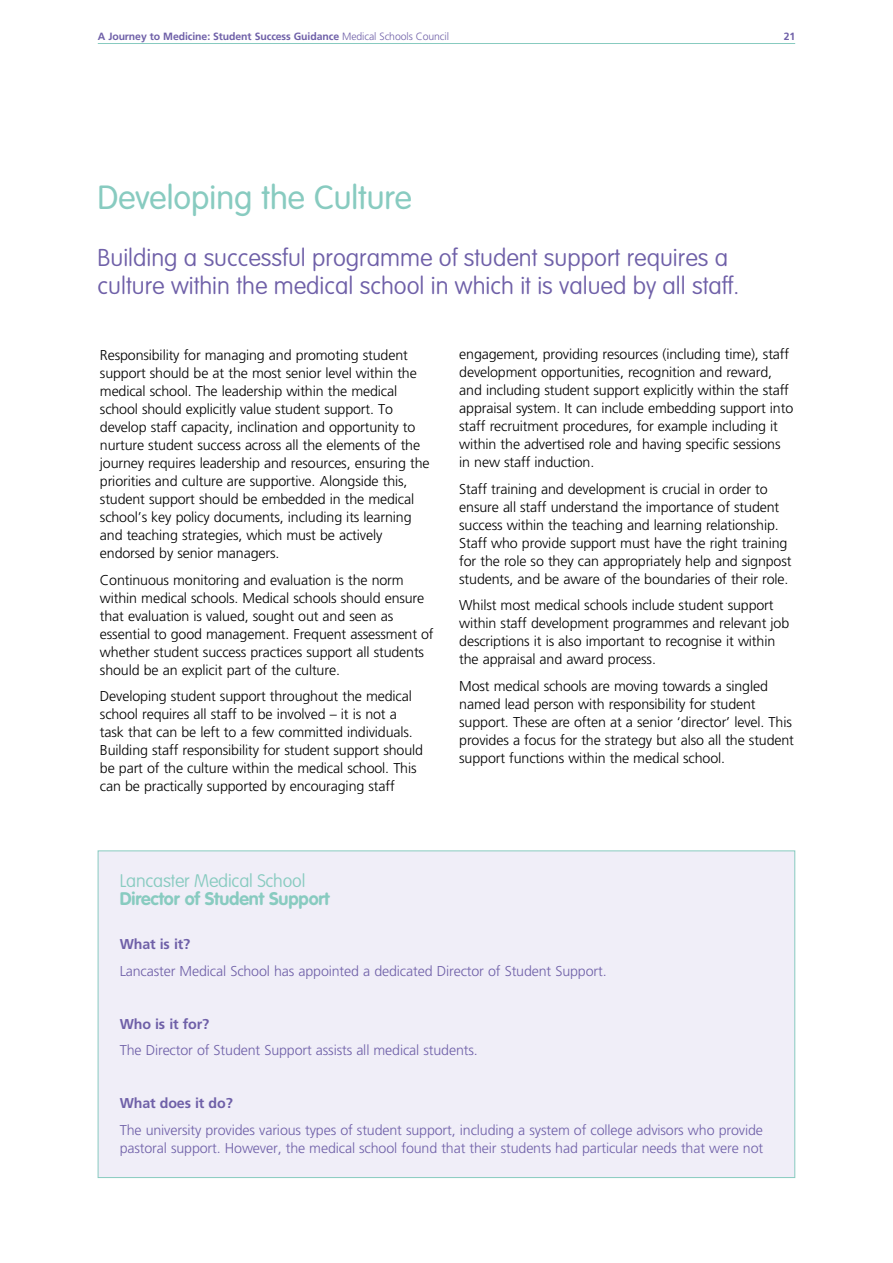
<style>
.page{position:relative;width:893px;height:1263px;background:#fff}
.page>*{position:absolute;margin:0;border:0;box-sizing:border-box;transform-origin:0 0}
.t1{font:300 33px "VAG Rounded";color:#88cbc0}
.t2{font:100 24px/28.5px "VAG Rounded";color:#6f60a8}
.t3{font:700 18px "VAG Rounded";letter-spacing:-.01em;color:#88cbc0}
.t4{font:100 18px "VAG Rounded";letter-spacing:-.01em;color:#88cbc0}
.t5{font:300 14.25px/18px "Frutiger";letter-spacing:-.01em;color:#000}
.t6{font:300 14.25px/18px "Frutiger";letter-spacing:-.01em;color:#6f60a8}
.t7{font:700 14.25px "Frutiger";letter-spacing:-.01em;color:#6f60a8}
.t8{font:700 10.5px "Frutiger";letter-spacing:-.01em;color:#6f60a8}
.s1{font-weight:300}
</style>
<div class="page">
<hr style="left:98px;top:43px;width:697px;height:1px;background:#88cbc0">
<div style="left:98px;top:851px;width:697px;height:326px;background:#f0eef8"></div>
<p class="t8" style="left:98px;top:30px;width:353px">A Journey to Medicine: Student Success Guidance <span class="s1">Medical Schools Council</span></p>
<p class="t8" style="left:784px;top:30px;width:13px">21</p>
<h1 class="t1" style="left:98px;top:178px;width:316px">Developing the Culture</h1>
<h2 class="t2" style="left:98px;top:243px;width:643px">Building a successful programme of student support requires a culture within the medical school in which it is valued by all staff.</h2>
<p class="t5" style="left:100px;top:347px;width:331px">Responsibility for managing and promoting student support should be at the most senior level within the medical school. The leadership within the medical school should explicitly value student support. To develop staff capacity, inclination and opportunity to nurture student success across all the elements of the journey requires leadership and resources, ensuring the priorities and culture are supportive. Alongside this, student support should be embedded in the medical school’s key policy documents, including its learning and teaching strategies, which must be actively endorsed by senior managers.</p>
<p class="t5" style="left:100px;top:571px;width:335px">Continuous monitoring and evaluation is the norm within medical schools. Medical schools should ensure that evaluation is valued, sought out and seen as essential to good management. Frequent assessment of whether student success practices support all students should be an explicit part of the culture.</p>
<p class="t5" style="left:100px;top:688px;width:325px">Developing student support throughout the medical school requires all staff to be involved – it is not a task that can be left to a few committed individuals.<br>Building staff responsibility for student support should be part of the culture within the medical school. This can be practically supported by encouraging staff</p>
<p class="t5" style="left:459px;top:346px;width:335px">engagement, providing resources (including time), staff development opportunities, recognition and reward, and including student support explicitly within the staff appraisal system. It can include embedding support into staff recruitment procedures, for example including it within the advertised role and having specific sessions in new staff induction.</p>
<p class="t5" style="left:459px;top:480px;width:334px">Staff training and development is crucial in order to ensure all staff understand the importance of student success within the teaching and learning relationship.<br>Staff who provide support must have the right training for the role so they can appropriately help and signpost students, and be aware of the boundaries of their role.</p>
<p class="t5" style="left:459px;top:597px;width:332px">Whilst most medical schools include student support within staff development programmes and relevant job descriptions it is also important to recognise it within the appraisal and award process.</p>
<p class="t5" style="left:459px;top:677px;width:336px">Most medical schools are moving towards a singled named lead person with responsibility for student support. These are often at a senior ‘director’ level. This provides a focus for the strategy but also all the student support functions within the medical school.</p>
<p class="t4" style="left:120px;top:870px;width:187px">Lancaster Medical School</p>
<p class="t3" style="left:120px;top:888px;width:211px">Director of Student Support</p>
<p class="t7" style="left:120px;top:936px;width:72px">What is it?</p>
<p class="t6" style="left:120px;top:962px;width:488px">Lancaster Medical School has appointed a dedicated Director of Student Support.</p>
<p class="t7" style="left:120px;top:1015px;width:91px">Who is it for?</p>
<p class="t6" style="left:120px;top:1041px;width:360px">The Director of Student Support assists all medical students.</p>
<p class="t7" style="left:120px;top:1095px;width:115px">What does it do?</p>
<p class="t6" style="left:120px;top:1121px;width:645px">The university provides various types of student support, including a system of college advisors who provide pastoral support. However, the medical school found that their students had particular needs that were not</p>
</div>
